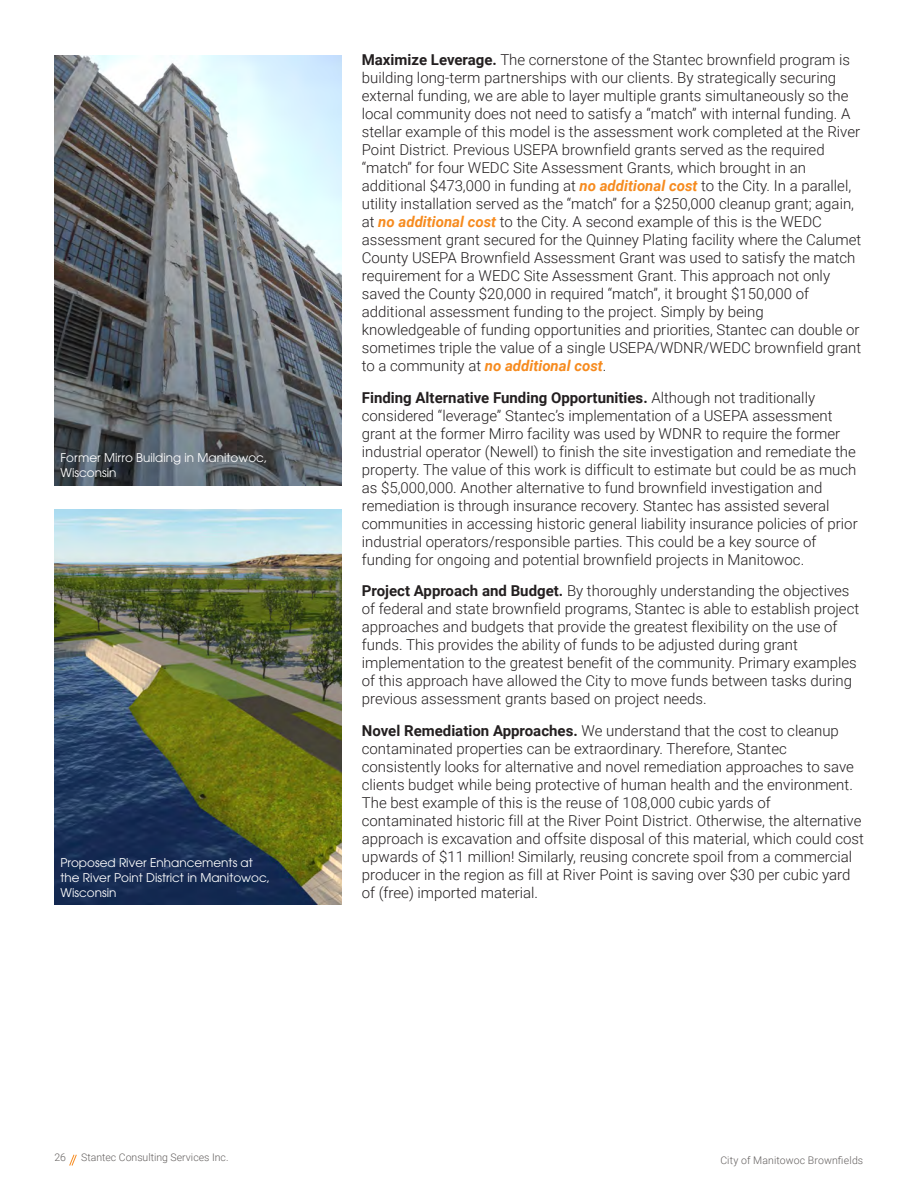
<style>
.page{position:relative;width:918px;height:1188px;background:#fff}
.page>*{position:absolute;margin:0;border:0;box-sizing:border-box;transform-origin:0 0}
.Body{font:300 15px/18px "Roboto";color:#231f20}
.Project_Sheets_Proje{font:12px/15px "ITC Avant Garde Pro";color:#fff}
.t1{font:300 10.5px "Roboto";color:#635f5e}
.s1{font-weight:700}
.s2{font-weight:700;font-style:italic;color:#f68b1f}
</style>
<div class="page">
<svg style="left:69px;top:1154px;width:8px;height:12px"></svg>
<img style="left:54px;top:56px;width:288px;height:430px">
<img style="left:54px;top:510px;width:288px;height:394px">
<p class="Project_Sheets_Proje" style="left:60px;top:450px;width:208px">Former Mirro Building in Manitowoc,<br>Wisconsin</p>
<p class="Project_Sheets_Proje" style="left:60px;top:855px;width:211px">Proposed River Enhancements at the River Point District in Manitowoc,<br>Wisconsin</p>
<p class="Body" style="left:362px;top:50px;width:501px"><span class="s1">Maximize Leverage.</span> The cornerstone of the Stantec brownfield program is building long-term partnerships with our clients. By strategically securing external funding, we are able to layer multiple grants simultaneously so the local community does not need to satisfy a “match” with internal funding. A stellar example of this model is the assessment work completed at the River Point District. Previous USEPA brownfield grants served as the required “match” for four WEDC Site Assessment Grants, which brought in an additional $473,000 in funding at <span class="s2">no additional cost</span> to the City. In a parallel, utility installation served as the “match” for a $250,000 cleanup grant; again, at <span class="s2">no additional cost</span> to the City. A second example of this is the WEDC assessment grant secured for the Quinney Plating facility where the Calumet County USEPA Brownfield Assessment Grant was used to satisfy the match requirement for a WEDC Site Assessment Grant. This approach not only saved the County $20,000 in required “match”, it brought $150,000 of additional assessment funding to the project. Simply by being knowledgeable of funding opportunities and priorities, Stantec can double or sometimes triple the value of a single USEPA/WDNR/WEDC brownfield grant to a community at <span class="s2">no additional cost</span>.</p>
<p class="Body" style="left:362px;top:388px;width:497px"><span class="s1">Finding Alternative Funding Opportunities.</span> Although not traditionally considered “leverage” Stantec’s implementation of a USEPA assessment grant at the former Mirro facility was used by WDNR to require the former industrial operator (Newell) to finish the site investigation and remediate the property. The value of this work is difficult to estimate but could be as much as $5,000,000. Another alternative to fund brownfield investigation and remediation is through insurance recovery. Stantec has assisted several communities in accessing historic general liability insurance policies of prior industrial operators/responsible parties. This could be a key source of funding for ongoing and potential brownfield projects in Manitowoc.</p>
<p class="Body" style="left:362px;top:581px;width:499px"><span class="s1">Project Approach and Budget.</span> By thoroughly understanding the objectives of federal and state brownfield programs, Stantec is able to establish project approaches and budgets that provide the greatest flexibility on the use of funds. This provides the ability of funds to be adjusted during grant implementation to the greatest benefit of the community. Primary examples of this approach have allowed the City to move funds between tasks during previous assessment grants based on project needs.</p>
<p class="Body" style="left:362px;top:721px;width:504px"><span class="s1">Novel Remediation Approaches.</span> We understand that the cost to cleanup contaminated properties can be extraordinary. Therefore, Stantec consistently looks for alternative and novel remediation approaches to save clients budget while being protective of human health and the environment.<br>The best example of this is the reuse of 108,000 cubic yards of contaminated historic fill at the River Point District. Otherwise, the alternative approach is excavation and offsite disposal of this material, which could cost upwards of $11 million! Similarly, reusing concrete spoil from a commercial producer in the region as fill at River Point is saving over $30 per cubic yard of (free) imported material.</p>
<p class="t1" style="left:81px;top:1150px;width:149px">Stantec Consulting Services Inc.</p>
<p class="t1" style="left:54px;top:1150px;width:13px">26</p>
<p class="t1" style="left:720px;top:1153px;width:144px">City of Manitowoc Brownfields</p>
</div>
